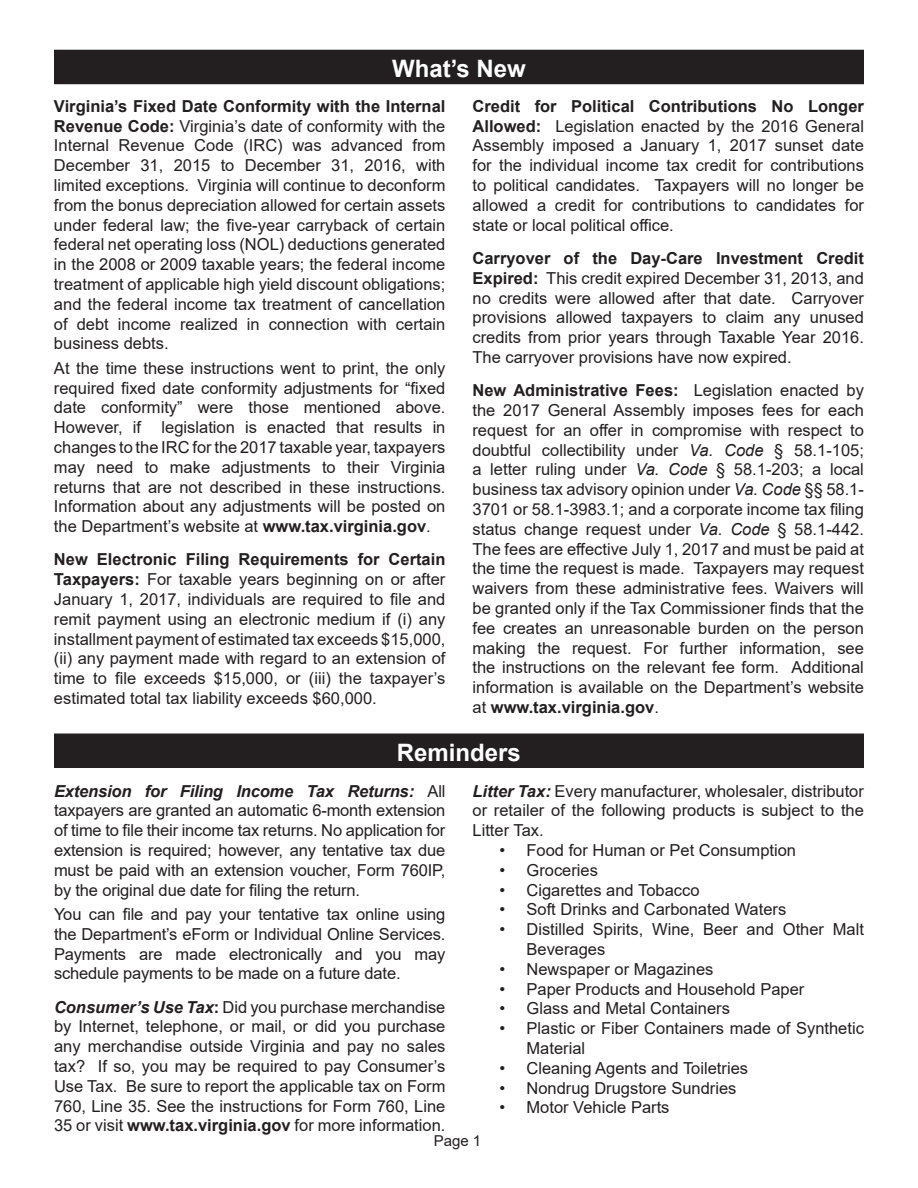
<style>
.page{position:relative;width:918px;height:1188px;background:#fff}
.page>*{position:absolute;margin:0;border:0;box-sizing:border-box;transform-origin:0 0}
.A14Rev{font:700 24px "Arial";color:#fff}
.t1{font:16.5px/19.8px "Arial";color:#231f20;text-align:justify}
.t2{font:15px "Arial";color:#231f20}
.s1{font-weight:700}
.s2{font-style:italic}
.s3{font-weight:700;font-style:italic}
</style>
<div class="page">
<div style="left:54px;top:50px;width:810px;height:34px;background:#231f20"></div>
<div style="left:54px;top:734px;width:810px;height:34px;background:#231f20"></div>
<p class="A14Rev" style="left:392px;top:51px;width:135px">What’s New</p>
<p class="t1" style="left:54px;top:96px;width:393px"><span class="s1">Virginia’s Fixed Date Conformity with the Internal Revenue Code:</span> Virginia’s date of conformity with the Internal Revenue Code (IRC) was advanced from December 31, 2015 to December 31, 2016, with limited exceptions. Virginia will continue to deconform from the bonus depreciation allowed for certain assets under federal law; the five-year carryback of certain federal net operating loss (NOL) deductions generated in the 2008 or 2009 taxable years; the federal income treatment of applicable high yield discount obligations; and the federal income tax treatment of cancellation of debt income realized in connection with certain business debts.</p>
<p class="t1" style="left:54px;top:358px;width:393px">At the time these instructions went to print, the only required fixed date conformity adjustments for “fixed date conformity” were those mentioned above.<br>However, if legislation is enacted that results in changes to the IRC for the 2017 taxable year, taxpayers may need to make adjustments to their Virginia returns that are not described in these instructions.<br>Information about any adjustments will be posted on the Department’s website at <span class="s1">www.tax.virginia.gov</span>.</p>
<p class="t1" style="left:54px;top:550px;width:393px"><span class="s1">New Electronic Filing Requirements for Certain Taxpayers:</span> For taxable years beginning on or after January 1, 2017, individuals are required to file and remit payment using an electronic medium if (i) any installment payment of estimated tax exceeds $15,000, (ii) any payment made with regard to an extension of time to file exceeds $15,000, or (iii) the taxpayer’s estimated total tax liability exceeds $60,000.</p>
<p class="t1" style="left:472px;top:96px;width:393px"><span class="s1">Credit for Political Contributions No Longer Allowed:</span> Legislation enacted by the 2016 General Assembly imposed a January 1, 2017 sunset date for the individual income tax credit for contributions to political candidates. Taxpayers will no longer be allowed a credit for contributions to candidates for state or local political office.</p>
<p class="t1" style="left:472px;top:248px;width:393px"><span class="s1">Carryover of the Day-Care Investment Credit Expired:</span> This credit expired December 31, 2013, and no credits were allowed after that date. Carryover provisions allowed taxpayers to claim any unused credits from prior years through Taxable Year 2016.<br>The carryover provisions have now expired.</p>
<p class="t1" style="left:472px;top:380px;width:393px"><span class="s1">New Administrative Fees:</span> Legislation enacted by the 2017 General Assembly imposes fees for each request for an offer in compromise with respect to doubtful collectibility under <span class="s2">Va. Code</span> § 58.1-105; a letter ruling under <span class="s2">Va. Code</span> § 58.1-203; a local business tax advisory opinion under <span class="s2">Va. Code</span> §§ 58.1- 3701 or 58.1-3983.1; and a corporate income tax filing status change request under <span class="s2">Va. Code</span> § 58.1-442.<br>The fees are effective July 1, 2017 and must be paid at the time the request is made. Taxpayers may request waivers from these administrative fees. Waivers will be granted only if the Tax Commissioner finds that the fee creates an unreasonable burden on the person making the request. For further information, see the instructions on the relevant fee form. Additional information is available on the Department’s website at <span class="s1">www.tax.virginia.gov</span>.</p>
<p class="A14Rev" style="left:397px;top:735px;width:126px">Reminders</p>
<p class="t1" style="left:54px;top:781px;width:393px"><span class="s3">Extension for Filing Income Tax Returns:</span> All taxpayers are granted an automatic 6-month extension of time to file their income tax returns. No application for extension is required; however, any tentative tax due must be paid with an extension voucher, Form 760IP, by the original due date for filing the return.</p>
<p class="t1" style="left:54px;top:904px;width:393px">You can file and pay your tentative tax online using the Department’s eForm or Individual Online Services.<br>Payments are made electronically and you may schedule payments to be made on a future date.</p>
<p class="t1" style="left:54px;top:997px;width:393px"><span class="s3">Consumer’s Use Tax</span><span class="s1">:</span> Did you purchase merchandise by Internet, telephone, or mail, or did you purchase any merchandise outside Virginia and pay no sales tax? If so, you may be required to pay Consumer’s Use Tax. Be sure to report the applicable tax on Form 760, Line 35. See the instructions for Form 760, Line 35 or visit <span class="s1">www.tax.virginia.gov</span> for more information.</p>
<p class="t1" style="left:472px;top:781px;width:393px"><span class="s3">Litter Tax:</span> Every manufacturer, wholesaler, distributor or retailer of the following products is subject to the Litter Tax.</p>
<p class="t1" style="left:500px;top:840px;width:298px">• Food for Human or Pet Consumption</p>
<p class="t1" style="left:500px;top:860px;width:100px">• Groceries</p>
<p class="t1" style="left:500px;top:880px;width:202px">• Cigarettes and Tobacco</p>
<p class="t1" style="left:500px;top:900px;width:288px">• Soft Drinks and Carbonated Waters</p>
<p class="t1" style="left:526px;top:919px;width:339px;text-indent:-27px">• Distilled Spirits, Wine, Beer and Other Malt<br>Beverages</p>
<p class="t1" style="left:500px;top:959px;width:216px">• Newspaper or Magazines</p>
<p class="t1" style="left:500px;top:979px;width:306px">• Paper Products and Household Paper</p>
<p class="t1" style="left:500px;top:999px;width:232px">• Glass and Metal Containers</p>
<p class="t1" style="left:526px;top:1018px;width:339px;text-indent:-27px">• Plastic or Fiber Containers made of Synthetic<br>Material</p>
<p class="t1" style="left:500px;top:1058px;width:250px">• Cleaning Agents and Toiletries</p>
<p class="t1" style="left:500px;top:1078px;width:238px">• Nondrug Drugstore Sundries</p>
<p class="t1" style="left:500px;top:1098px;width:172px">• Motor Vehicle Parts</p>
<p class="t2" style="left:434px;top:1131px;width:49px">Page 1</p>
</div>
